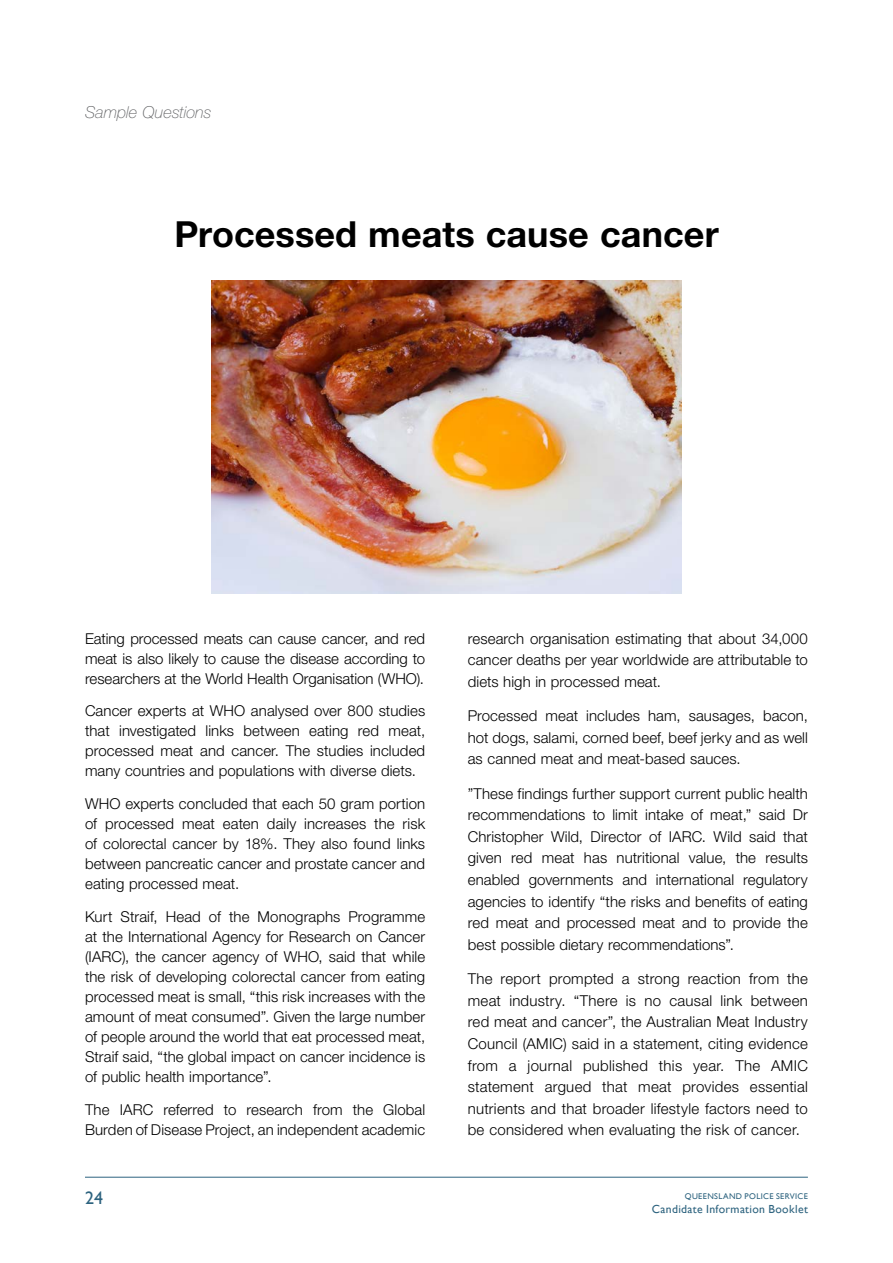
<style>
.page{position:relative;width:893px;height:1263px;background:#fff}
.page>*{position:absolute;margin:0;border:0;box-sizing:border-box;transform-origin:0 0}
.Body{font:700 36px "Helvetica Neue LT Std";letter-spacing:.005em;color:#000}
.t1{font:18px "Gill Sans";color:#2d637f}
.t2{font:italic 100 16.5px "Helvetica Neue LT Std";color:#636466}
.Body-2{font:300 15px/20px "Helvetica Neue LT Std";letter-spacing:.005em;color:#000;text-align:justify}
.t3{font:11.7px "Gill Sans";letter-spacing:.03em;color:#2d637f}
.t4{font:8.25px "Gill Sans";letter-spacing:.045em;color:#2d637f}
</style>
<div class="page">
<hr style="left:85px;top:1177px;width:723px;height:1px;background:#2d637f">
<img style="left:211px;top:280px;width:471px;height:314px">
<h5 class="t2" style="left:85px;top:103px;width:128px">Sample Questions</h5>
<p class="Body" style="left:174px;top:212px;width:546px">Processed meats cause cancer</p>
<p class="Body-2" style="left:85px;top:628px;width:342px">Eating processed meats can cause cancer, and red meat is also likely to cause the disease according to researchers at the World Health Organisation (WHO).</p>
<p class="Body-2" style="left:85px;top:701px;width:342px">Cancer experts at WHO analysed over 800 studies that investigated links between eating red meat, processed meat and cancer. The studies included many countries and populations with diverse diets.</p>
<p class="Body-2" style="left:85px;top:793px;width:342px">WHO experts concluded that each 50 gram portion of processed meat eaten daily increases the risk of colorectal cancer by 18%. They also found links between pancreatic cancer and prostate cancer and eating processed meat.</p>
<p class="Body-2" style="left:85px;top:906px;width:342px">Kurt Straif, Head of the Monographs Programme at the International Agency for Research on Cancer (IARC), the cancer agency of WHO, said that while the risk of developing colorectal cancer from eating processed meat is small, “this risk increases with the amount of meat consumed”. Given the large number of people around the world that eat processed meat, Straif said, “the global impact on cancer incidence is of public health importance”.</p>
<p class="Body-2" style="left:85px;top:1099px;width:342px">The IARC referred to research from the Global<br>Burden of Disease Project, an independent academic</p>
<p class="Body-2" style="left:468px;top:627px;width:342px;line-height:21.6px">research organisation estimating that about 34,000 cancer deaths per year worldwide are attributable to diets high in processed meat.</p>
<p class="Body-2" style="left:468px;top:705px;width:342px;line-height:21.6px">Processed meat includes ham, sausages, bacon, hot dogs, salami, corned beef, beef jerky and as well as canned meat and meat-based sauces.</p>
<p class="Body-2" style="left:468px;top:782px;width:342px;line-height:21.6px">”These findings further support current public health recommendations to limit intake of meat,” said Dr Christopher Wild, Director of IARC. Wild said that given red meat has nutritional value, the results enabled governments and international regulatory agencies to identify “the risks and benefits of eating red meat and processed meat and to provide the best possible dietary recommendations”.</p>
<p class="Body-2" style="left:468px;top:968px;width:342px;line-height:21.6px">The report prompted a strong reaction from the meat industry. “There is no causal link between red meat and cancer”, the Australian Meat Industry Council (AMIC) said in a statement, citing evidence from a journal published this year. The AMIC statement argued that meat provides essential nutrients and that broader lifestyle factors need to be considered when evaluating the risk of cancer.</p>
<p class="t1" style="left:85px;top:1187px;width:20px">24</p>
<p class="t4" style="left:685px;top:1191px;width:125px">QUEENSLAND POLICE SERVICE</p>
<p class="t3" style="left:652px;top:1202px;width:157px">Candidate Information Booklet</p>
</div>
